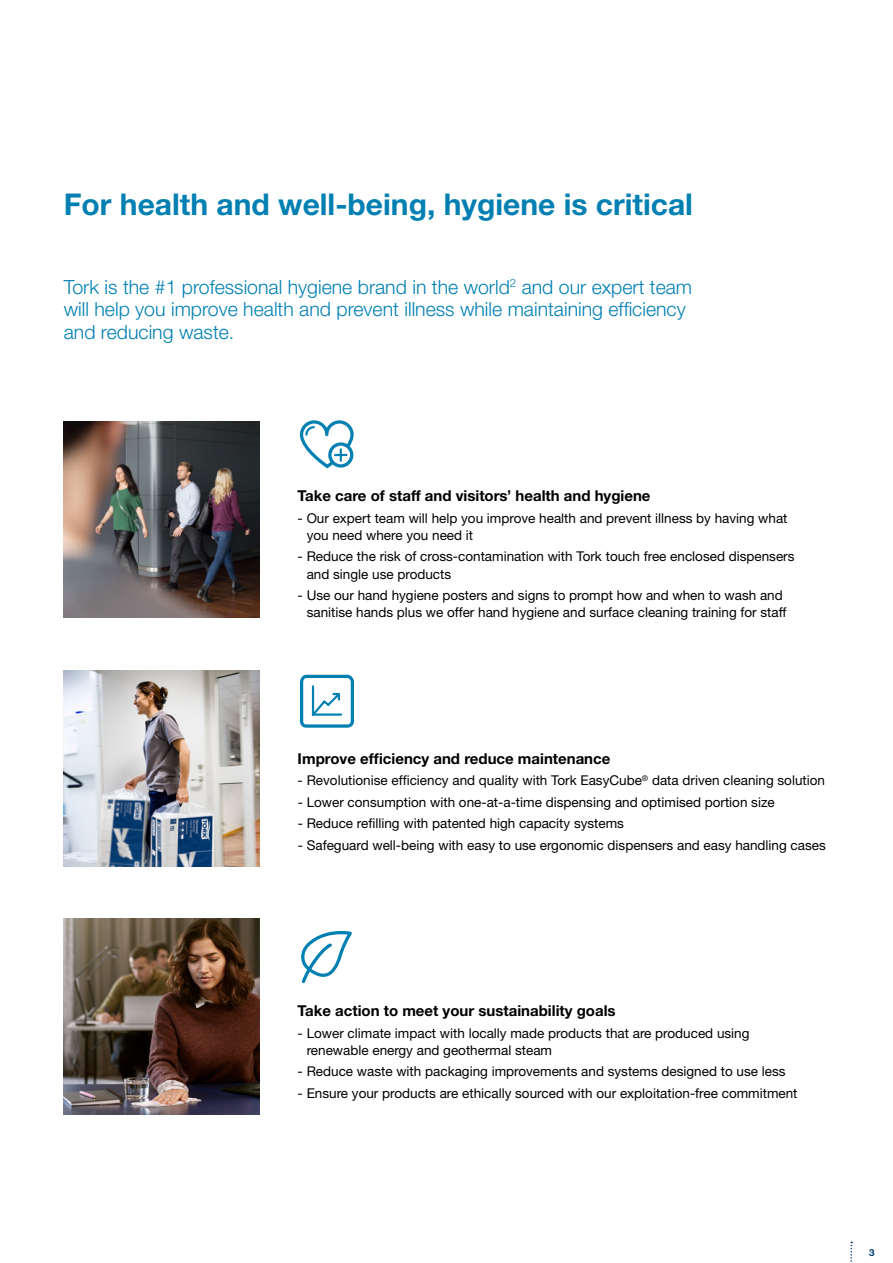
<style>
.page{position:relative;width:893px;height:1263px;background:#fff}
.page>*{position:absolute;margin:0;border:0;box-sizing:border-box;transform-origin:0 0}
.t1{font:700 30px "Helvetica Neue";color:#0080b2}
.t2{font:300 19.5px/22.5px "Helvetica Neue";color:#0080b2}
.t3{font:700 15px "Helvetica Neue";color:#000}
.t4{font:13.5px/17.2px "Helvetica Neue";color:#000}
.t5{font:700 9.75px "Helvetica Neue";color:#003974}
.s1{color:#009bc6}
</style>
<div class="page">
<svg style="left:850px;top:1242px;width:2px;height:20px"></svg>
<img style="left:64px;top:670px;width:195px;height:196px">
<img style="left:64px;top:918px;width:195px;height:196px">
<img style="left:64px;top:422px;width:195px;height:195px">
<svg style="left:300px;top:420px;width:54px;height:48px"></svg>
<svg style="left:300px;top:675px;width:54px;height:53px"></svg>
<svg style="left:301px;top:931px;width:51px;height:52px"></svg>
<h1 class="t1" style="left:64px;top:186px;width:631px">For health and well-being, hygiene is critical</h1>
<h2 class="t2" style="left:64px;top:275px;width:630px">Tork is the #1 professional hygiene brand in the world<sup>2</sup> and our expert team will help you improve health and prevent illness while maintaining efficiency and reducing waste<span class="s1">.</span></h2>
<p class="t3" style="left:298px;top:486px;width:354px">Take care of staff and visitors’ health and hygiene</p>
<p class="t4" style="left:307px;top:509px;width:482px;text-indent:-9px">- Our expert team will help you improve health and prevent illness by having what you need where you need it</p>
<p class="t4" style="left:307px;top:548px;width:489px;text-indent:-9px">- Reduce the risk of cross-contamination with Tork touch free enclosed dispensers and single use products</p>
<p class="t4" style="left:298px;top:587px;width:490px;text-align:right">- Use our hand hygiene posters and signs to prompt how and when to wash and sanitise hands plus we offer hand hygiene and surface cleaning training for staff</p>
<p class="t3" style="left:298px;top:749px;width:314px">Improve efficiency and reduce maintenance</p>
<p class="t4" style="left:298px;top:772px;width:529px">- Revolutionise efficiency and quality with Tork EasyCube<sup>®</sup> data driven cleaning solution</p>
<p class="t4" style="left:298px;top:793px;width:479px">- Lower consumption with one-at-a-time dispensing and optimised portion size</p>
<p class="t4" style="left:298px;top:815px;width:328px">- Reduce refilling with patented high capacity systems</p>
<p class="t4" style="left:298px;top:836px;width:530px">- Safeguard well-being with easy to use ergonomic dispensers and easy handling cases</p>
<p class="t3" style="left:298px;top:1001px;width:319px">Take action to meet your sustainability goals</p>
<p class="t4" style="left:307px;top:1024px;width:444px;text-indent:-9px">- Lower climate impact with locally made products that are produced using renewable energy and geothermal steam</p>
<p class="t4" style="left:298px;top:1063px;width:489px">- Reduce waste with packaging improvements and systems designed to use less</p>
<p class="t4" style="left:298px;top:1084px;width:501px">- Ensure your products are ethically sourced with our exploitation-free commitment</p>
<p class="t5" style="left:869px;top:1246px;width:7px">3</p>
</div>
